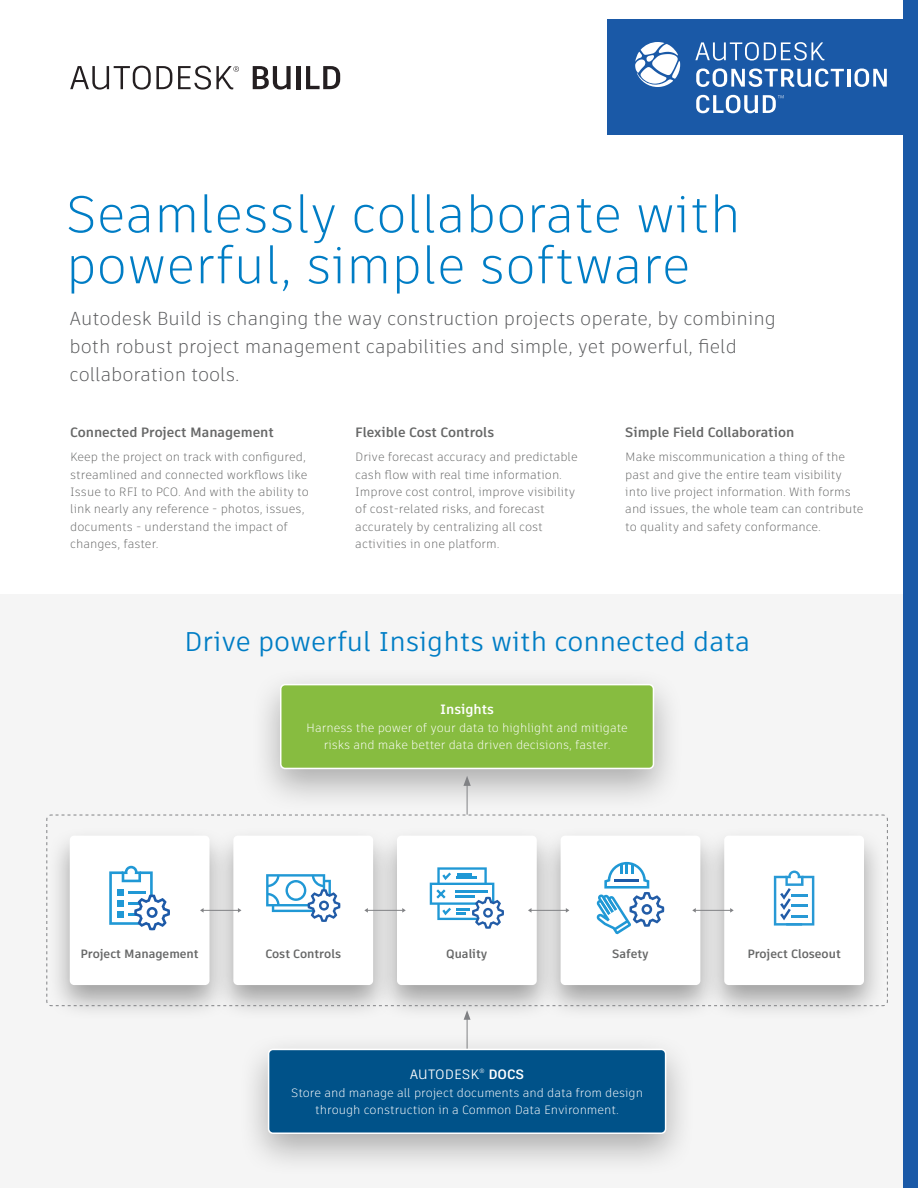
<style>
.page{position:relative;width:918px;height:1188px;background:#fff}
.page>*{position:absolute;margin:0;border:0;box-sizing:border-box;transform-origin:0 0}
.t1{font:300 51.3px/51px "Artifakt Element";color:#007dc5}
.t2{font:27px "Artifakt Element";color:#007dc5}
.t3{font:300 18.75px/27.8px "Artifakt Element";color:#58595b}
.t4{font:700 13.5px "Artifakt Element";color:#666767}
.t5{font:13.5px "Artifakt Legend";color:#fff}
.t6{font:700 13.5px "Artifakt Element";color:#fff}
.t7{font:300 12px/17.4px "Artifakt Element";color:#666767}
.t8{font:300 12px/17.4px "Artifakt Element";color:#fff;text-align:center}
.t9{font:700 12px "Artifakt Element";color:#666767}
.s1{font-weight:700}
</style>
<div class="page">
<div style="left:0;top:594px;width:918px;height:594px;background:#f5f5f5"></div>
<div style="left:904px;top:0;width:14px;height:1188px;background:#1a59a7"></div>
<div style="left:607px;top:19px;width:311px;height:116px;background:#1a59a7"></div>
<svg style="left:635px;top:42px;width:45px;height:45px"></svg>
<svg style="left:695px;top:42px;width:129px;height:19px"></svg>
<svg style="left:696px;top:68px;width:148px;height:19px"></svg>
<hr style="left:847px;top:69px;width:3px;height:18px;background:#fff">
<svg style="left:855px;top:68px;width:32px;height:19px"></svg>
<svg style="left:696px;top:95px;width:87px;height:18px"></svg>
<svg style="left:70px;top:66px;width:102px;height:24px"></svg>
<svg style="left:178px;top:66px;width:61px;height:24px"></svg>
<svg style="left:253px;top:66px;width:38px;height:24px"></svg>
<hr style="left:296px;top:66px;width:4px;height:23px;background:#241f21">
<svg style="left:306px;top:66px;width:34px;height:23px"></svg>
<hr style="left:467px;top:1017px;width:1px;height:81px;background:#818285">
<div style="left:238px;top:1032px;width:459px;height:146px;background:#000;opacity:.3"></div>
<div style="left:269px;top:1049px;width:397px;height:84px;background:#005289;border-radius:4px"></div>
<div style="left:268px;top:1049px;width:398px;height:85px;border:2px solid #fff;border-radius:4px"></div>
<div style="left:250px;top:667px;width:434px;height:146px;background:#000;opacity:.3"></div>
<div style="left:281px;top:685px;width:372px;height:83px;background:#87bc40;border-radius:4px"></div>
<div style="left:280px;top:684px;width:374px;height:85px;border:2px solid #fff;border-radius:4px"></div>
<hr style="left:467px;top:784px;width:1px;height:31px;background:#818285">
<svg style="left:463px;top:776px;width:8px;height:10px"></svg>
<svg style="left:56px;top:1006px;width:823px;height:14px"></svg>
<svg style="left:46px;top:814px;width:842px;height:192px"></svg>
<h1 class="t1" style="left:66px;top:189px;width:676px">Seamlessly collaborate with powerful, simple software</h1>
<h3 class="t3" style="left:69px;top:305px;width:708px">Autodesk Build is changing the way construction projects operate, by combining both robust project management capabilities and simple, yet powerful, field collaboration tools.</h3>
<p class="t4" style="left:70px;top:423px;width:205px">Connected Project Management</p>
<p class="t7" style="left:70px;top:448px;width:240px">Keep the project on track with configured, streamlined and connected workflows like Issue to RFI to PCO. And with the ability to link nearly any reference - photos, issues, documents - understand the impact of changes, faster.</p>
<p class="t4" style="left:355px;top:423px;width:140px">Flexible Cost Controls</p>
<p class="t7" style="left:355px;top:448px;width:224px">Drive forecast accuracy and predictable cash flow with real time information.<br>Improve cost control, improve visibility of cost-related risks, and forecast accurately by centralizing all cost activities in one platform.</p>
<p class="t4" style="left:625px;top:423px;width:170px">Simple Field Collaboration</p>
<p class="t7" style="left:625px;top:448px;width:240px">Make miscommunication a thing of the past and give the entire team visibility into live project information. With forms and issues, the whole team can contribute to quality and safety conformance.</p>
<h2 class="t2" style="left:184px;top:622px;width:567px">Drive powerful Insights with connected data</h2>
<p class="t6" style="left:440px;top:700px;width:55px">Insights</p>
<p class="t8" style="left:306px;top:719px;width:323px">Harness the power of your data to highlight and mitigate risks and make better data driven decisions, faster.</p>
<p class="t9" style="left:81px;top:946px;width:120px">Project Management</p>
<p class="t9" style="left:265px;top:946px;width:77px">Cost Controls</p>
<p class="t9" style="left:446px;top:946px;width:43px">Quality</p>
<p class="t9" style="left:612px;top:946px;width:38px">Safety</p>
<p class="t9" style="left:747px;top:946px;width:95px">Project Closeout</p>
<p class="t5" style="left:410px;top:1065px;width:116px">AUTODESK<sup>®</sup> <span class="s1">DOCS</span></p>
<p class="t8" style="left:291px;top:1084px;width:353px">Store and manage all project documents and data from design through construction in a Common Data Environment.</p>
</div>
